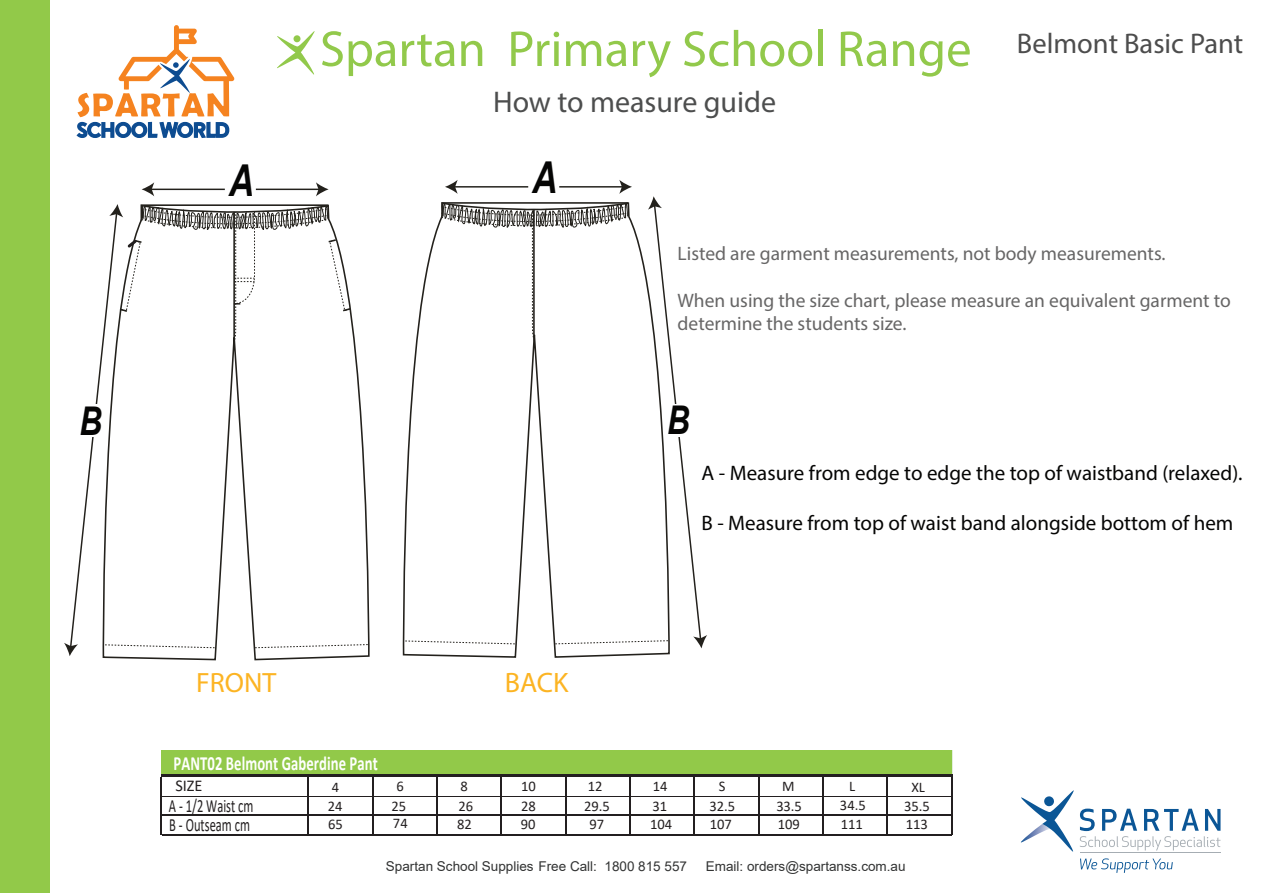
<style>
.page{position:relative;width:1263px;height:893px;background:#fff}
.page>*{position:absolute;margin:0;border:0;box-sizing:border-box;transform-origin:0 0}
.t1{font:50.85px "Myriad Pro";color:#92c94b}
.t2{font:italic 700 43.95px "Arial";color:#050504;scale:.79 1}
.t3{font:italic 700 39.6px "Arial Narrow";color:#050504;scale:.96 1}
.t4{font:30px "Myriad Pro";color:#4d4e4e}
.t5{font:28.5px "Myriad Pro";color:#4d4d4d}
.t6{font:28.2px "Myriad Pro";color:#fcb423}
.t7{font:27.9px "Myriad Pro";color:#fcb423}
.t8{font:21px "Myriad Pro";color:#050504}
.t9{font:700 20.1px "Calibri";letter-spacing:.005em;color:#fff;scale:.73 1}
.t10{font:19.5px/23.4px "Myriad Pro";color:#676666}
.t11{font:18.6px "Calibri";letter-spacing:.005em;color:#231f20;scale:.67 1}
.t12{font:16.5px "Calibri";color:#231f20}
.t13{font:14.85px "Calibri";color:#231f20}
.t14{font:14.7px "Calibri";color:#231f20}
.t15{font:13.5px "Arial";color:#323333}
</style>
<div class="page">
<svg style="left:1080px;top:858px;width:93px;height:15px"></svg>
<svg style="left:1080px;top:809px;width:140px;height:41px"></svg>
<hr style="left:1080px;top:852px;width:140px;height:1px;background:#a6adb3">
<svg style="left:1021px;top:790px;width:53px;height:62px"></svg>
<div style="left:0;top:1px;width:50px;height:892px;background:#92c949"></div>
<svg style="left:76px;top:25px;width:158px;height:113px"></svg>
<div style="left:161px;top:751px;width:791px;height:25px;background:#92c949"></div>
<svg style="left:161px;top:777px;width:1px;height:18px"></svg>
<svg style="left:694px;top:777px;width:1px;height:17px"></svg>
<svg style="left:822px;top:777px;width:2px;height:17px"></svg>
<svg style="left:887px;top:777px;width:1px;height:17px"></svg>
<svg style="left:951px;top:777px;width:1px;height:17px"></svg>
<hr style="left:161px;top:795px;width:1px;height:40px;background:#231f20">
<hr style="left:308px;top:776px;width:1px;height:59px;background:#231f20">
<hr style="left:372px;top:776px;width:1px;height:59px;background:#231f20">
<hr style="left:436px;top:776px;width:2px;height:59px;background:#231f20">
<hr style="left:501px;top:776px;width:1px;height:59px;background:#231f20">
<hr style="left:565px;top:776px;width:1px;height:58px;background:#231f20">
<hr style="left:629px;top:776px;width:2px;height:59px;background:#231f20">
<hr style="left:694px;top:794px;width:1px;height:41px;background:#231f20">
<hr style="left:758px;top:776px;width:1px;height:58px;background:#231f20">
<hr style="left:822px;top:794px;width:2px;height:41px;background:#231f20">
<hr style="left:887px;top:794px;width:1px;height:41px;background:#231f20">
<hr style="left:951px;top:794px;width:1px;height:41px;background:#231f20">
<hr style="left:161px;top:774px;width:791px;height:3px;background:#231f20">
<hr style="left:162px;top:815px;width:790px;height:1px;background:#231f20">
<hr style="left:162px;top:834px;width:790px;height:1px;background:#231f20">
<hr style="left:161px;top:796px;width:790px;height:1px;background:#231f20">
<svg style="left:277px;top:31px;width:38px;height:44px"></svg>
<svg style="left:293px;top:35px;width:8px;height:8px"></svg>
<svg style="left:402px;top:624px;width:268px;height:34px"></svg>
<svg style="left:64px;top:182px;width:306px;height:474px"></svg>
<div style="left:77px;top:404px;width:31px;height:33px;background:#fff"></div>
<svg style="left:403px;top:180px;width:304px;height:468px"></svg>
<div style="left:665px;top:404px;width:30px;height:33px;background:#fff"></div>
<h1 class="t1" style="left:320px;top:18px;width:653px">Spartan Primary School Range</h1>
<h3 class="t4" style="left:493px;top:83px;width:284px">How to measure guide</h3>
<h2 class="t2" style="left:229px;top:151px;width:33px">A</h2>
<h2 class="t2" style="left:532px;top:149px;width:33px">A</h2>
<h3 class="t5" style="left:1017px;top:26px;width:228px">Belmont Basic Pant</h3>
<p class="t10" style="left:677px;top:241px;width:489px">Listed are garment measurements, not body measurements.</p>
<p class="t10" style="left:677px;top:288px;width:555px">When using the size chart, please measure an equivalent garment to determine the students size.</p>
<h3 class="t3" style="left:80px;top:391px;width:25px">B</h3>
<h3 class="t3" style="left:667px;top:390px;width:25px">B</h3>
<p class="t8" style="left:701px;top:460px;width:543px">A - Measure from edge to edge the top of waistband (relaxed).</p>
<p class="t8" style="left:701px;top:510px;width:533px">B - Measure from top of waist band alongside bottom of hem</p>
<h3 class="t7" style="left:196px;top:665px;width:82px">FRONT</h3>
<h3 class="t6" style="left:505px;top:665px;width:65px">BACK</h3>
<p class="t9" style="left:174px;top:749px;width:281px">PANT02 Belmont Gaberdine Pant</p>
<p class="t12" style="left:175px;top:774px;width:29px">SIZE</p>
<p class="t14" style="left:332px;top:776px;width:9px">4</p>
<p class="t14" style="left:396px;top:776px;width:9px">6</p>
<p class="t14" style="left:461px;top:776px;width:9px">8</p>
<p class="t14" style="left:521px;top:776px;width:16px">10</p>
<p class="t14" style="left:588px;top:776px;width:16px">12</p>
<p class="t14" style="left:653px;top:776px;width:16px">14</p>
<p class="t14" style="left:719px;top:776px;width:8px">S</p>
<p class="t14" style="left:782px;top:776px;width:14px">M</p>
<p class="t14" style="left:849px;top:776px;width:8px">L</p>
<p class="t14" style="left:911px;top:777px;width:15px">XL</p>
<p class="t14" style="left:328px;top:796px;width:16px">24</p>
<p class="t14" style="left:392px;top:796px;width:16px">25</p>
<p class="t14" style="left:458px;top:796px;width:16px">26</p>
<p class="t13" style="left:521px;top:796px;width:16px">28</p>
<p class="t14" style="left:584px;top:796px;width:27px">29.5</p>
<p class="t14" style="left:652px;top:796px;width:16px">31</p>
<p class="t14" style="left:709px;top:796px;width:27px">32.5</p>
<p class="t14" style="left:776px;top:796px;width:27px">33.5</p>
<p class="t14" style="left:840px;top:795px;width:27px">34.5</p>
<p class="t14" style="left:904px;top:796px;width:27px">35.5</p>
<p class="t11" style="left:169px;top:812px;width:122px">B - Outseam cm</p>
<p class="t14" style="left:328px;top:814px;width:16px">65</p>
<p class="t14" style="left:393px;top:813px;width:16px">74</p>
<p class="t14" style="left:457px;top:813px;width:16px">82</p>
<p class="t14" style="left:521px;top:813px;width:16px">90</p>
<p class="t14" style="left:590px;top:814px;width:16px">97</p>
<p class="t14" style="left:650px;top:814px;width:23px">104</p>
<p class="t14" style="left:710px;top:814px;width:23px">107</p>
<p class="t14" style="left:778px;top:814px;width:24px">109</p>
<p class="t14" style="left:841px;top:814px;width:24px">111</p>
<p class="t14" style="left:906px;top:814px;width:24px">113</p>
<p class="t11" style="left:169px;top:793px;width:128px">A - 1/2 Waist cm</p>
<p class="t15" style="left:386px;top:857px;width:303px">Spartan School Supplies Free Call: 1800 815 557</p>
<p class="t15" style="left:706px;top:857px;width:201px">Email: orders@spartanss.com.au</p>
</div>
